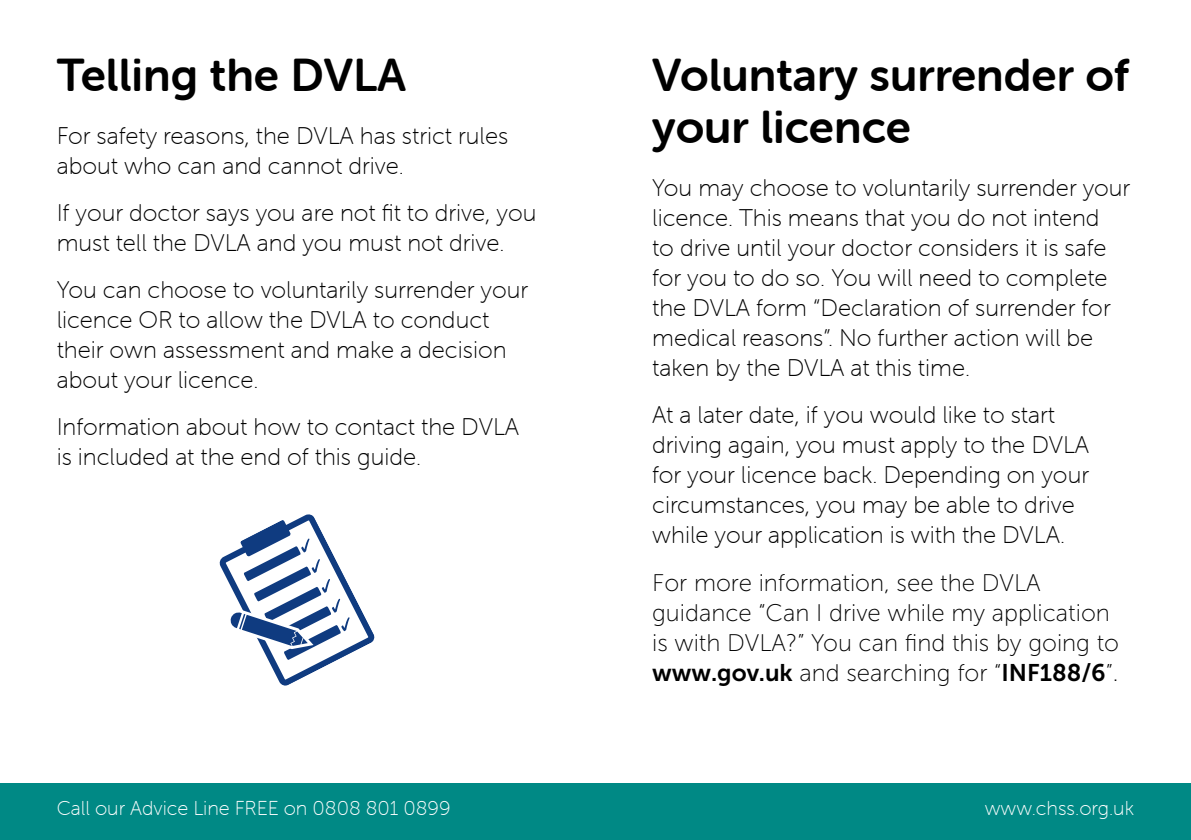
<style>
.page{position:relative;width:1191px;height:840px;background:#fff}
.page>*{position:absolute;margin:0;border:0;box-sizing:border-box;transform-origin:0 0}
.t1{font:46px/52px "Museo Sans Rounded 700";color:#000}
.t2{font:24px/30px "Museo Sans Rounded 100";color:#000}
.t3{font:24px/30px "Museo Sans 100";color:#000}
.t4{font:24px "Museo Sans 700";color:#000}
.t5{font:20px "Museo Sans Rounded 100";color:#fff}
.s1{font-family:"Museo Sans 100"}
</style>
<div class="page">
<div style="left:578px;top:782px;width:613px;height:57px;background:#008985"></div>
<div style="left:0;top:782px;width:612px;height:57px;background:#008985"></div>
<svg style="left:219px;top:514px;width:156px;height:172px"></svg>
<h1 class="t1" style="left:57px;top:49px;width:351px">Telling the DVLA</h1>
<p class="t2" style="left:57px;top:121px;width:453px">For safety reasons, the DVLA has strict rules about who can and cannot drive.</p>
<p class="t2" style="left:57px;top:198px;width:481px">If your doctor says you are not fit to drive, you must tell the DVLA and you must not drive.</p>
<p class="t2" style="left:57px;top:275px;width:473px">You can choose to voluntarily surrender your licence OR to allow the DVLA to conduct their own assessment and make a decision about your licence.</p>
<p class="t2" style="left:57px;top:412px;width:464px">Information about how to contact the DVLA is included at the end of this guide.</p>
<h1 class="t1" style="left:652px;top:49px;width:479px">Voluntary surrender of your licence</h1>
<p class="t2" style="left:652px;top:173px;width:479px">You may choose to voluntarily surrender your licence. This means that you do not intend<br>to drive until your doctor considers it is safe for you to do so. You will need to complete the DVLA form “Declaration of surrender for medical reasons”. No further action will be taken by the DVLA at this time.</p>
<p class="t2" style="left:652px;top:400px;width:438px">At a later date, if you would like to start driving again, you must apply to the DVLA for your licence back. Depending on your circumstances, you may be able to drive while your application is with the DVLA.</p>
<p class="t3" style="left:652px;top:567px;width:468px">For more information, see the DVLA guidance “Can I drive while my application is with DVLA?” You can find this by going to</p>
<p class="t4" style="left:652px;top:658px;width:468px">www.gov.uk <span class="s1">and searching for “</span>INF188/6<span class="s1">”.</span></p>
<p class="t5" style="left:57px;top:797px;width:395px">Call our Advice Line FREE on 0808 801 0899</p>
<p class="t5" style="left:51px;top:799px;width:343px">Call our Advice Line FREE on 0808 801</p>
<p class="t5" style="left:984px;top:797px;width:151px">www.chss.org.uk</p>
</div>
